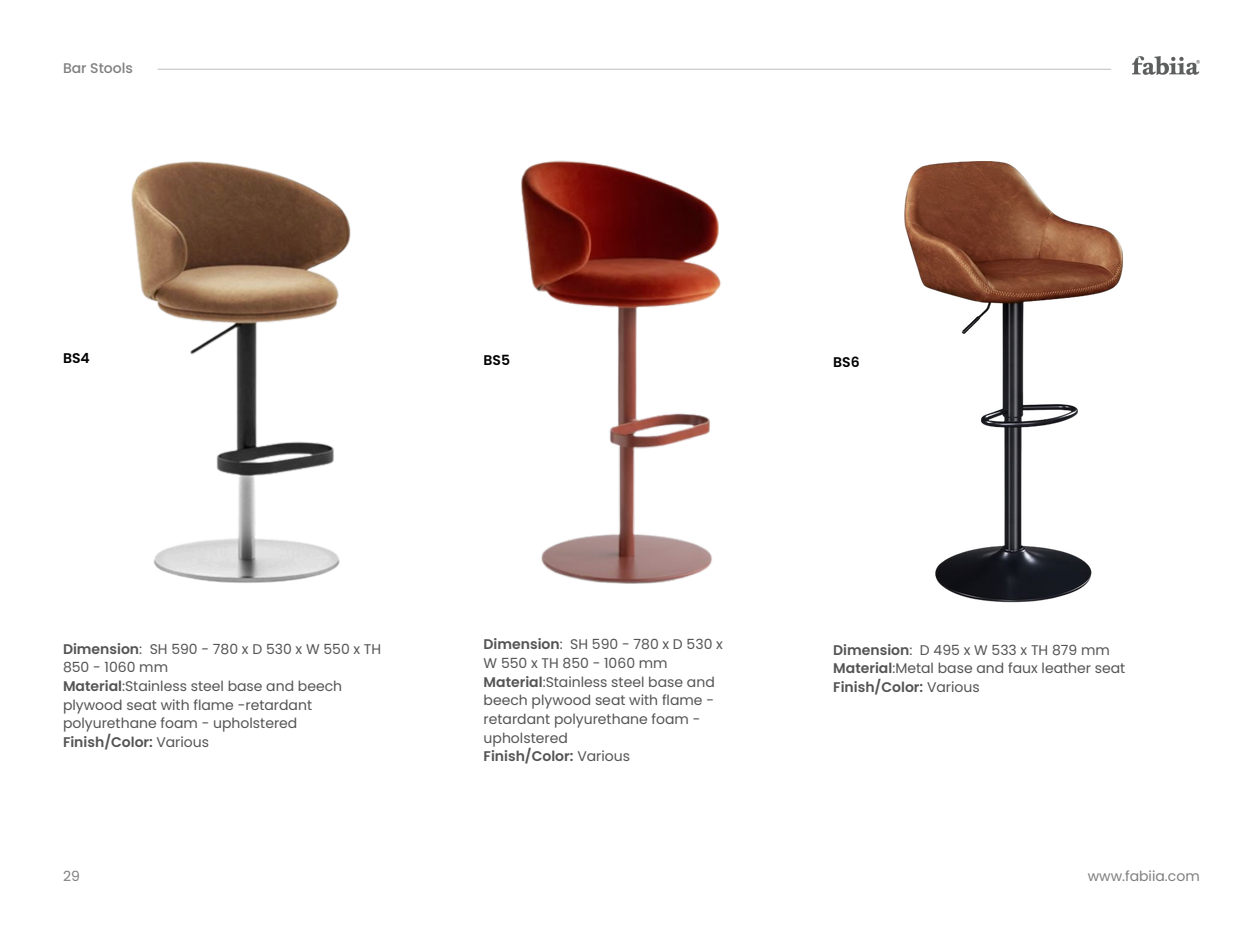
<style>
.page{position:relative;width:1260px;height:945px;background:#fff}
.page>*{position:absolute;margin:0;border:0;box-sizing:border-box;transform-origin:0 0}
.t1{font:14px/18.7px "Poppins";color:#545454}
.t2{font:600 14px "Poppins";color:#545454}
.t3{font:14px "Poppins";color:#7f7f7f}
.t4{font:500 14px "Poppins";color:#7f7f7f}
.t5{font:600 14px "Poppins";color:#000}
.s1{font-weight:600}
.s2{font-weight:400}
</style>
<div class="page">
<img style="left:1132px;top:56px;width:67px;height:18px">
<hr style="left:158px;top:69px;width:953px;height:1px;background:#cdcdd0">
<img style="left:131px;top:161px;width:220px;height:422px">
<img style="left:521px;top:160px;width:200px;height:424px">
<img style="left:904px;top:162px;width:219px;height:441px">
<h2 class="t4" style="left:63px;top:58px;width:72px">Bar Stools</h2>
<p class="t5" style="left:63px;top:348px;width:28px">BS4</p>
<h1 class="t5" style="left:484px;top:350px;width:28px">BS5</h1>
<p class="t5" style="left:833px;top:352px;width:28px">BS6</p>
<h1 class="t1" style="left:63px;top:639px;width:320px"><span class="s1">Dimension</span>: SH 590 - 780 x D 530 x W 550 x TH<br>850 - 1060 mm</h1>
<p class="t1" style="left:63px;top:677px;width:281px"><span class="s1">Material</span>:Stainless steel base and beech plywood seat with flame -retardant polyurethane foam - upholstered</p>
<p class="t2" style="left:63px;top:732px;width:148px">Finish/Color: <span class="s2">Various</span></p>
<p class="t1" style="left:484px;top:635px;width:241px"><span class="s1">Dimension</span>: SH 590 - 780 x D 530 x<br>W 550 x TH 850 - 1060 mm</p>
<p class="t1" style="left:484px;top:672px;width:233px"><span class="s1">Material</span>:Stainless steel base and beech plywood seat with flame - retardant polyurethane foam - upholstered</p>
<h1 class="t2" style="left:484px;top:747px;width:148px">Finish/Color: <span class="s2">Various</span></h1>
<p class="t1" style="left:833px;top:640px;width:278px"><span class="s1">Dimension</span>: D 495 x W 533 x TH 879 mm</p>
<p class="t1" style="left:833px;top:659px;width:294px"><span class="s1">Material</span>:Metal base and faux leather seat</p>
<p class="t2" style="left:833px;top:677px;width:148px">Finish/Color: <span class="s2">Various</span></p>
<p class="t3" style="left:63px;top:866px;width:18px">29</p>
<p class="t3" style="left:1088px;top:866px;width:114px">www.fabiia.com</p>
</div>
